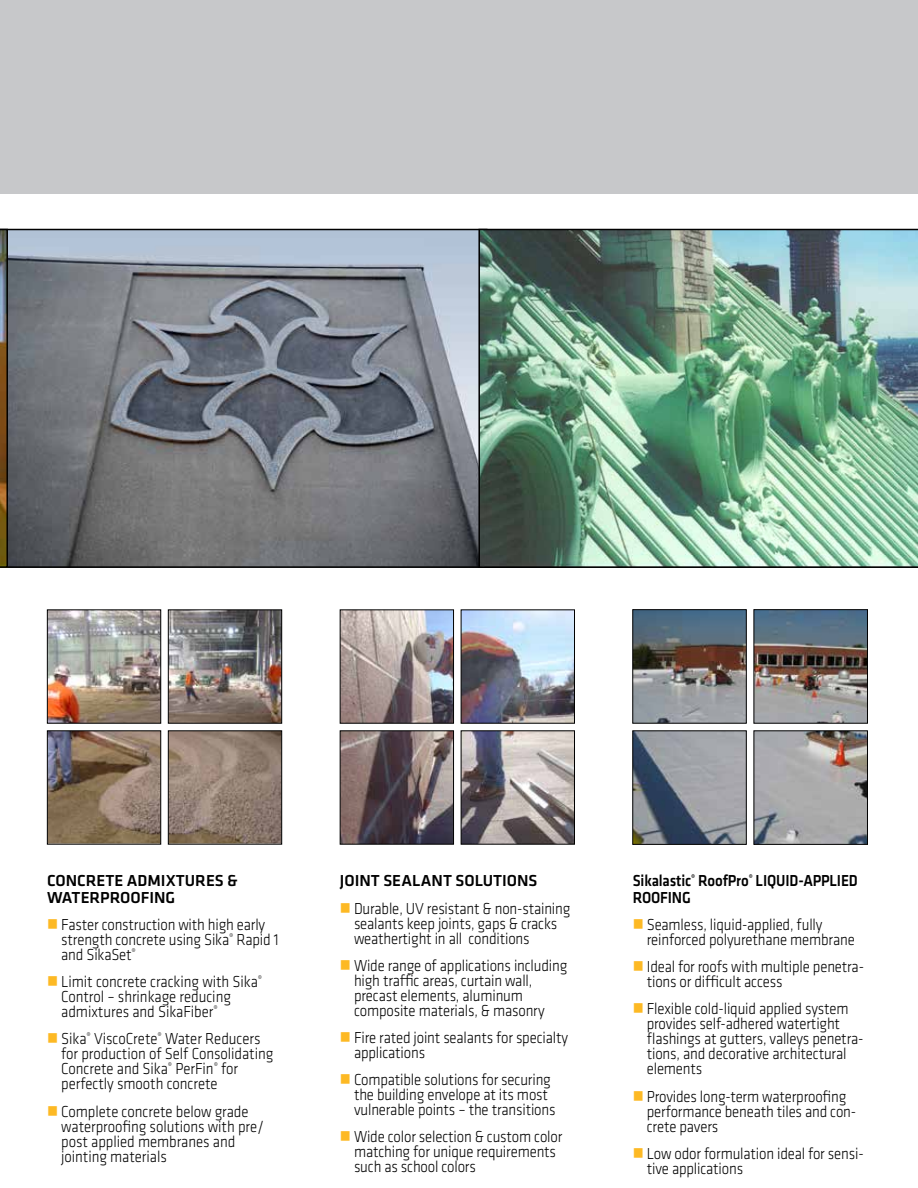
<style>
.page{position:relative;width:918px;height:1188px;background:#fff}
.page>*{position:absolute;margin:0;border:0;box-sizing:border-box;transform-origin:0 0}
.t1{font:300 16.5px/15px "Klavika";letter-spacing:-.01em;color:#000;scale:.9 1}
.t2{font:500 16.5px/16.5px "Klavika";color:#000}
.t3{font:500 16.5px/16.5px "Klavika";color:#000;scale:.9 1}
.s1{color:#fdb924}
</style>
<div class="page">
<div style="left:0;top:0;width:918px;height:193px;background:#c7c8ca"></div>
<img style="left:8px;top:232px;width:470px;height:333px">
<img style="left:478px;top:229px;width:440px;height:339px">
<svg style="left:0;top:229px;width:8px;height:339px"></svg>
<img style="left:340px;top:609px;width:235px;height:236px">
<img style="left:47px;top:609px;width:235px;height:236px">
<img style="left:632px;top:609px;width:236px;height:236px">
<p class="t2" style="left:47px;top:872px;width:192px">CONCRETE ADMIXTURES &amp;<br>WATERPROOFING</p>
<p class="t1" style="left:61px;top:917px;width:243px;text-indent:-14px"><span class="s1">■</span> Faster construction with high early strength concrete using Sika<sup>®</sup> Rapid 1 and SikaSet<sup>®</sup></p>
<p class="t1" style="left:61px;top:974px;width:225px;text-indent:-14px"><span class="s1">■</span> Limit concrete cracking with Sika<sup>®<br></sup>Control – shrinkage reducing admixtures and SikaFiber<sup>®</sup></p>
<p class="t1" style="left:61px;top:1031px;width:237px;text-indent:-14px"><span class="s1">■</span> Sika<sup>®</sup> ViscoCrete<sup>®</sup> Water Reducers for production of Self Consolidating<br>Concrete and Sika<sup>®</sup> PerFin<sup>®</sup> for perfectly smooth concrete</p>
<p class="t1" style="left:61px;top:1103px;width:227px;text-indent:-14px"><span class="s1">■</span> Complete concrete below grade waterproofing solutions with pre/ post applied membranes and jointing materials</p>
<p class="t2" style="left:340px;top:872px;width:199px">JOINT SEALANT SOLUTIONS</p>
<p class="t1" style="left:354px;top:900px;width:242px;text-indent:-14px"><span class="s1">■</span> Durable, UV resistant &amp; non-staining sealants keep joints, gaps &amp; cracks weathertight in all conditions</p>
<p class="t1" style="left:354px;top:958px;width:239px;text-indent:-14px"><span class="s1">■</span> Wide range of applications including high traffic areas, curtain wall, precast elements, aluminum composite materials, &amp; masonry</p>
<p class="t1" style="left:354px;top:1030px;width:239px;text-indent:-14px"><span class="s1">■</span> Fire rated joint sealants for specialty applications</p>
<p class="t1" style="left:354px;top:1072px;width:225px;text-indent:-14px"><span class="s1">■</span> Compatible solutions for securing the building envelope at its most vulnerable points – the transitions</p>
<p class="t1" style="left:354px;top:1129px;width:233px;text-indent:-14px"><span class="s1">■</span> Wide color selection &amp; custom color matching for unique requirements such as school colors</p>
<p class="t3" style="left:633px;top:872px;width:252px">Sikalastic<sup>®</sup> RoofPro<sup>®</sup> LIQUID-APPLIED<br>ROOFING</p>
<p class="t1" style="left:647px;top:917px;width:233px;text-indent:-14px"><span class="s1">■</span> Seamless, liquid-applied, fully reinforced polyurethane membrane</p>
<p class="t1" style="left:647px;top:959px;width:243px;text-indent:-14px"><span class="s1">■</span> Ideal for roofs with multiple penetra&shy;tions or difficult access</p>
<p class="t1" style="left:647px;top:1001px;width:242px;text-indent:-14px"><span class="s1">■</span> Flexible cold-liquid applied system provides self-adhered watertight flashings at gutters, valleys penetra&shy;tions, and decorative architectural elements</p>
<p class="t1" style="left:647px;top:1088px;width:234px;text-indent:-14px"><span class="s1">■</span> Provides long-term waterproofing performance beneath tiles and con&shy;crete pavers</p>
<p class="t1" style="left:647px;top:1146px;width:243px;text-indent:-14px"><span class="s1">■</span> Low odor formulation ideal for sensi&shy;tive applications</p>
</div>
